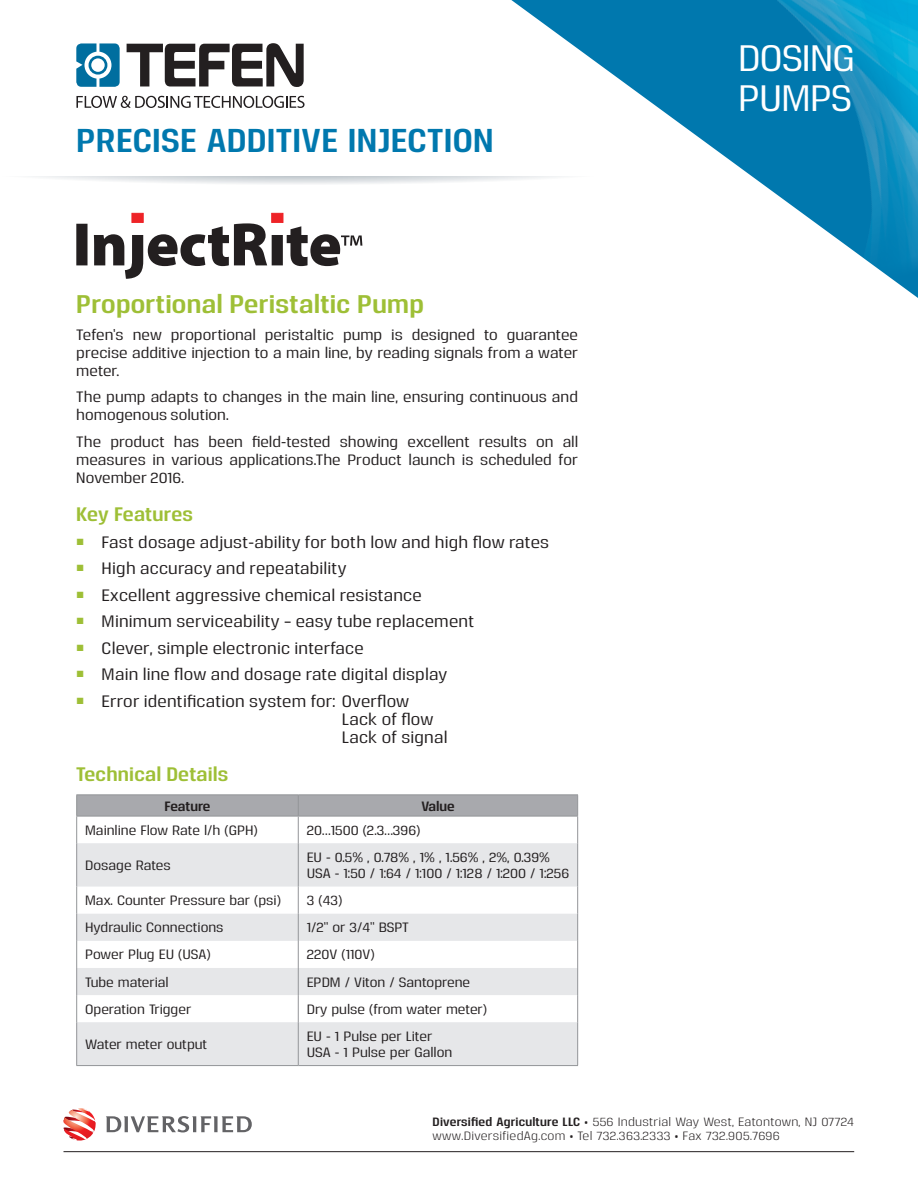
<style>
.page{position:relative;width:918px;height:1188px;background:#fff}
.page>*{position:absolute;margin:0;border:0;box-sizing:border-box;transform-origin:0 0}
.t1{font:500 36.75px/40.5px "Reznik";letter-spacing:-.02em;color:#fff}
.t2{font:700 33px "Reznik";letter-spacing:.01em;color:#0078ae}
.t3{font:700 25.5px "Reznik";letter-spacing:.015em;color:#9ebf36}
.t4{font:700 19.5px "Reznik";letter-spacing:.015em;color:#9ebf36}
.t5{font:500 16.5px "Reznik";letter-spacing:.015em;color:#231f20}
.t6{font:500 15px/18px "Reznik";color:#231f20}
.t7{font:500 13.5px "Reznik";color:#231f20}
.t8{font:700 13.5px "Reznik";color:#231f20}
.t9{font:13.5px "Arial";color:#9ebf36}
.t10{font:12px/14.4px "Reznik";letter-spacing:.02em;color:#231f20}
.s1{font-family:"Adobe Hebrew";font-weight:400}
.s2{font-weight:700}
</style>
<div class="page">
<svg style="left:33px;top:176px;width:440px;height:8px"></svg>
<hr style="left:64px;top:1151px;width:790px;height:1px;background:#231f20">
<img style="left:514px;top:0;width:404px;height:298px">
<svg style="left:76px;top:43px;width:44px;height:44px"></svg>
<div style="left:89px;top:56px;width:18px;height:19px;border:3px solid #006e9f;border-radius:50%"></div>
<svg style="left:76px;top:96px;width:229px;height:12px"></svg>
<svg style="left:127px;top:43px;width:177px;height:44px"></svg>
<svg style="left:106px;top:1116px;width:146px;height:16px"></svg>
<svg style="left:63px;top:1108px;width:33px;height:33px"></svg>
<svg style="left:77px;top:843px;width:500px;height:222px;fill:#e6e7e9"></svg>
<hr style="left:76px;top:794px;width:222px;height:1px;background:#939598">
<hr style="left:298px;top:794px;width:280px;height:1px;background:#939598">
<svg style="left:76px;top:795px;width:502px;height:48px"></svg>
<hr style="left:76px;top:843px;width:1px;height:44px;background:#939598">
<hr style="left:298px;top:843px;width:1px;height:44px;background:#939598">
<hr style="left:577px;top:843px;width:1px;height:44px;background:#939598">
<svg style="left:76px;top:887px;width:1px;height:135px"></svg>
<svg style="left:298px;top:887px;width:1px;height:135px"></svg>
<svg style="left:577px;top:887px;width:1px;height:135px"></svg>
<hr style="left:76px;top:1022px;width:1px;height:43px;background:#939598">
<hr style="left:298px;top:1022px;width:1px;height:43px;background:#939598">
<hr style="left:577px;top:1022px;width:1px;height:43px;background:#939598">
<hr style="left:76px;top:1065px;width:222px;height:1px;background:#939598">
<hr style="left:298px;top:1065px;width:280px;height:1px;background:#939598">
<div style="left:272px;top:213px;width:11px;height:9px;background:#ee2327;border:1px solid #ee2327"></div>
<div style="left:132px;top:213px;width:11px;height:9px;background:#ee2327;border:1px solid #ee2327"></div>
<svg style="left:76px;top:223px;width:286px;height:56px"></svg>
<h2 class="t2" style="left:76px;top:118px;width:419px">PRECISE ADDITIVE INJECTION</h2>
<p class="t3" style="left:76px;top:287px;width:349px">Proportional Peristaltic Pump</p>
<p class="t6" style="left:171px;top:325px;width:86px">proportional</p>
<p class="t6" style="left:265px;top:325px;width:71px">peristaltic</p>
<p class="t6" style="left:412px;top:325px;width:65px">designed</p>
<p class="t6" style="left:76px;top:325px;width:503px">Tefens’<br>precise additive injection to a main line, by reading signals from a water meter<span class="s1">.</span></p>
<p class="t6" style="left:76px;top:387px;width:503px">The pump adapts to changes in the main line, ensuring continuous and homogenous solution.</p>
<p class="t6" style="left:563px;top:432px;width:17px">all</p>
<p class="t6" style="left:391px;top:325px;width:13px">is</p>
<p class="t6" style="left:484px;top:325px;width:15px">to</p>
<p class="t6" style="left:507px;top:325px;width:73px">guarantee</p>
<p class="t6" style="left:133px;top:325px;width:31px">new</p>
<p class="t6" style="left:343px;top:325px;width:41px">pump</p>
<p class="t6" style="left:76px;top:432px;width:503px">The<br>measures in various applications.The Product launch is scheduled for<br>November 2016.</p>
<p class="t4" style="left:76px;top:501px;width:118px">Key Features</p>
<p class="t5" style="left:102px;top:531px;width:449px">Fast dosage adjust-ability for both low and high flow rates</p>
<p class="t6" style="left:110px;top:432px;width:56px">product</p>
<p class="t6" style="left:174px;top:432px;width:27px">has</p>
<p class="t6" style="left:209px;top:432px;width:36px">been</p>
<p class="t6" style="left:252px;top:432px;width:80px">field-tested</p>
<p class="t6" style="left:340px;top:432px;width:60px">showing</p>
<p class="t6" style="left:407px;top:432px;width:64px">excellent</p>
<p class="t6" style="left:479px;top:432px;width:50px">results</p>
<p class="t6" style="left:536px;top:432px;width:19px">on</p>
<p class="t9" style="left:76px;top:531px;width:10px">■</p>
<p class="t9" style="left:76px;top:558px;width:10px">■</p>
<p class="t5" style="left:102px;top:558px;width:246px">High accuracy and repeatability</p>
<p class="t9" style="left:76px;top:584px;width:10px">■</p>
<p class="t5" style="left:102px;top:584px;width:322px">Excellent aggressive chemical resistance</p>
<p class="t9" style="left:76px;top:611px;width:10px">■</p>
<p class="t5" style="left:102px;top:611px;width:374px">Minimum serviceability – easy tube replacement</p>
<p class="t9" style="left:76px;top:637px;width:10px">■</p>
<p class="t5" style="left:102px;top:637px;width:264px">Clever, simple electronic interface</p>
<p class="t9" style="left:76px;top:664px;width:10px">■</p>
<p class="t5" style="left:102px;top:664px;width:347px">Main line flow and dosage rate digital display</p>
<p class="t9" style="left:76px;top:690px;width:10px">■</p>
<p class="t5" style="left:102px;top:690px;width:309px">Error identification system for: Overflow</p>
<p class="t5" style="left:342px;top:708px;width:93px">Lack of flow</p>
<p class="t5" style="left:342px;top:726px;width:107px">Lack of signal</p>
<p class="t4" style="left:76px;top:761px;width:154px">Technical Details</p>
<p class="t8" style="left:164px;top:797px;width:48px">Feature</p>
<p class="t7" style="left:85px;top:821px;width:174px">Mainline Flow Rate h/ l (GPH(</p>
<p class="t7" style="left:85px;top:856px;width:87px">Dosage Rates</p>
<p class="t7" style="left:85px;top:892px;width:197px">Max. Counter Pressure bar (psi(</p>
<p class="t7" style="left:85px;top:919px;width:140px">Hydraulic Connections</p>
<p class="t7" style="left:85px;top:946px;width:127px">Power Plug EU (USA)</p>
<p class="t7" style="left:85px;top:973px;width:85px">Tube material</p>
<p class="t7" style="left:85px;top:1000px;width:108px">Operation Trigger</p>
<p class="t7" style="left:85px;top:1035px;width:124px">Water meter output</p>
<p class="t8" style="left:421px;top:797px;width:35px">Value</p>
<p class="t7" style="left:307px;top:821px;width:115px">20...1500 )2.3...396(</p>
<p class="t7" style="left:307px;top:848px;width:245px">EU - 0.5% , 0.78% , 1% , 1.56% , 2%, 0.39%</p>
<p class="t7" style="left:307px;top:864px;width:264px">USA - 1:50 / 1:64 / 1:100 / 1:128 / 1:200 / 1:256</p>
<p class="t7" style="left:307px;top:892px;width:37px">)3 43(</p>
<p class="t7" style="left:307px;top:919px;width:104px">1/2’’ or 3/4’’ BSPT</p>
<p class="t7" style="left:307px;top:946px;width:69px">220V (110 (V</p>
<p class="t7" style="left:307px;top:973px;width:165px">EPDM / Viton / Santoprene</p>
<p class="t7" style="left:307px;top:1000px;width:182px">Dry pulse (from water meter(</p>
<p class="t7" style="left:307px;top:1027px;width:127px">EU 1- Pulse per Liter</p>
<p class="t7" style="left:307px;top:1043px;width:147px">USA 1- Pulse per Gallon</p>
<h1 class="t1" style="left:738px;top:35px;width:119px">DOSING<br>PUMPS</h1>
<p class="t10" style="left:433px;top:1114px;width:423px"><span class="s2">Diversified Agriculture LLC</span> • 556 Industrial Way West, Eatontown, NJ 07724 www.DiversifiedAg.com • Tel 732.363.2333 • Fax 732.905.7696</p>
</div>
